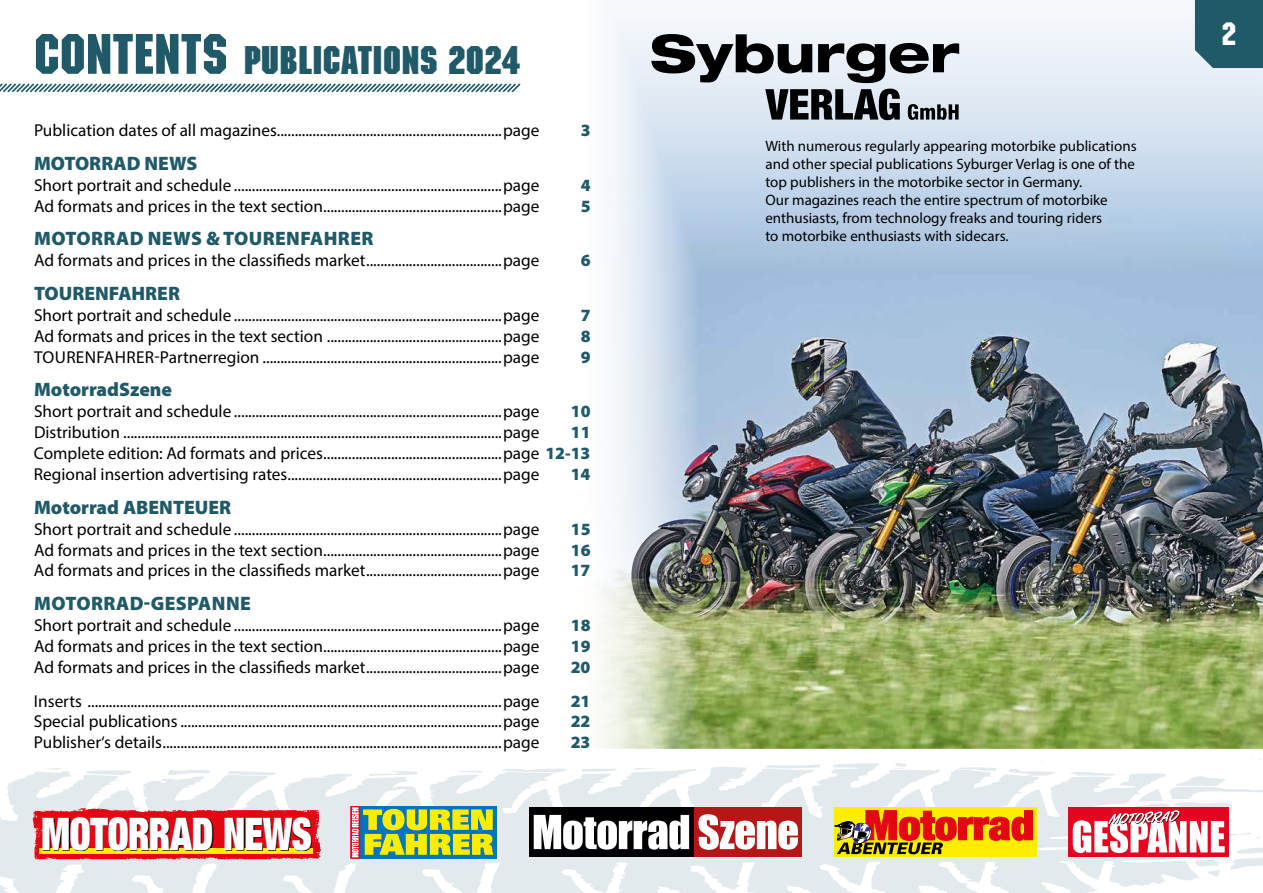
<style>
.page{position:relative;width:1263px;height:893px;background:#fff}
.page>*{position:absolute;margin:0;border:0;box-sizing:border-box;transform-origin:0 0}
.t1{font:900 condensed 45.15px "Helvetica Neue LT Std";letter-spacing:-.01em;color:#fff;scale:.83 1}
.t2{font:700 39px "Machine Std";letter-spacing:-.005em;color:#205a69}
.t3{font:31.5px "Machine Std";color:#fff}
.t4{font:900 19.5px "Myriad Pro";color:#205a69}
.t5{font:900 19.5px "Myriad Pro";letter-spacing:.02em;color:#205a69}
.t6{font:17.25px/20.9px "Myriad Pro";color:#000;text-align:justify}
.t7{font:900 17.25px "Myriad Pro";color:#205a69}
.t8{font:15px/18px "Myriad Pro";color:#000}
.s1{font-weight:400;font-size:55.5px}
.s2{font-weight:900;color:#205a69}
</style>
<div class="page">
<svg style="left:611px;top:0;width:652px;height:176px"></svg>
<img style="left:600px;top:176px;width:663px;height:572px">
<svg style="left:0;top:762px;width:1199px;height:131px;fill:#e3eaed"></svg>
<svg style="left:501px;top:769px;width:66px;height:4px"></svg>
<svg style="left:86px;top:770px;width:45px;height:5px"></svg>
<svg style="left:167px;top:770px;width:43px;height:5px"></svg>
<svg style="left:765px;top:765px;width:55px;height:3px"></svg>
<svg style="left:227px;top:771px;width:49px;height:4px"></svg>
<svg style="left:581px;top:768px;width:36px;height:4px"></svg>
<svg style="left:955px;top:767px;width:42px;height:4px"></svg>
<svg style="left:457px;top:771px;width:26px;height:2px"></svg>
<svg style="left:44px;top:767px;width:19px;height:3px"></svg>
<svg style="left:634px;top:768px;width:21px;height:2px"></svg>
<svg style="left:893px;top:763px;width:14px;height:6px"></svg>
<svg style="left:369px;top:771px;width:52px;height:5px"></svg>
<div style="left:1195px;top:0;width:68px;height:68px;background:#205a69"></div>
<img style="left:24px;top:805px;width:299px;height:62px">
<div style="left:40px;top:848px;width:273px;height:6px;background:#ffed00"></div>
<img style="left:43px;top:817px;width:269px;height:34px">
<div style="left:529px;top:808px;width:166px;height:49px;background:#000"></div>
<div style="left:695px;top:808px;width:107px;height:49px;background:#b61615"></div>
<svg style="left:534px;top:814px;width:264px;height:36px"></svg>
<svg style="left:1070px;top:771px;width:193px;height:106px"></svg>
<div style="left:834px;top:808px;width:202px;height:49px;background:#ffed00"></div>
<svg style="left:835px;top:810px;width:198px;height:44px"></svg>
<div style="left:360px;top:806px;width:137px;height:53px;background:#0075bf"></div>
<svg style="left:350px;top:806px;width:143px;height:53px"></svg>
<svg style="left:765px;top:89px;width:193px;height:31px"></svg>
<svg style="left:651px;top:34px;width:308px;height:49px"></svg>
<svg style="left:0;top:83px;width:521px;height:10px"></svg>
<img style="left:682px;top:445px;width:36px;height:59px">
<h2 class="t2" style="left:34px;top:37px;width:488px"><span class="s1">CONTENTS</span> PUBLICATIONS 2024</h2>
<p class="t6" style="left:34px;top:120px;width:507px">Publication dates of all magazines...............................................................page</p>
<p class="t7" style="left:581px;top:121px;width:11px">3</p>
<p class="t4" style="left:34px;top:152px;width:165px">MOTORRAD NEWS</p>
<p class="t6" style="left:34px;top:174px;width:507px">Short portrait and schedule ...........................................................................page</p>
<p class="t7" style="left:581px;top:175px;width:11px">4</p>
<p class="t6" style="left:34px;top:195px;width:507px">Ad formats and prices in the text section..................................................page</p>
<p class="t7" style="left:581px;top:196px;width:11px">5</p>
<p class="t5" style="left:34px;top:228px;width:341px">MOTORRAD NEWS &amp; TOURENFAHRER</p>
<p class="t6" style="left:34px;top:250px;width:507px">Ad formats and prices in the classifieds market......................................page</p>
<p class="t7" style="left:581px;top:251px;width:11px">6</p>
<p class="t4" style="left:34px;top:282px;width:148px">TOURENFAHRER</p>
<p class="t6" style="left:34px;top:304px;width:507px">Short portrait and schedule ...........................................................................page</p>
<p class="t7" style="left:581px;top:305px;width:11px">7</p>
<p class="t6" style="left:34px;top:325px;width:507px">Ad formats and prices in the text section .................................................page</p>
<p class="t7" style="left:581px;top:326px;width:11px">8</p>
<p class="t6" style="left:34px;top:346px;width:507px">TOURENFAHRER-Partnerregion ...................................................................page</p>
<p class="t7" style="left:581px;top:347px;width:11px">9</p>
<p class="t4" style="left:34px;top:379px;width:140px">MotorradSzene</p>
<p class="t6" style="left:34px;top:401px;width:507px">Short portrait and schedule ...........................................................................page</p>
<p class="t7" style="left:571px;top:402px;width:21px">10</p>
<p class="t6" style="left:34px;top:422px;width:507px">Distribution ..........................................................................................................page</p>
<p class="t6" style="left:34px;top:422px;width:558px;text-indent:537px"><span class="s2">11<br></span>Complete edition: Ad formats and prices..................................................page <span class="s2">12-13<br></span>Regional insertion advertising rates............................................................page</p>
<p class="t7" style="left:571px;top:464px;width:21px">14</p>
<p class="t4" style="left:34px;top:496px;width:199px">Motorrad ABENTEUER</p>
<p class="t6" style="left:34px;top:518px;width:507px">Short portrait and schedule ...........................................................................page</p>
<p class="t7" style="left:571px;top:519px;width:21px">15</p>
<p class="t6" style="left:34px;top:539px;width:507px">Ad formats and prices in the text section..................................................page</p>
<p class="t7" style="left:571px;top:540px;width:21px">16</p>
<p class="t6" style="left:34px;top:560px;width:507px">Ad formats and prices in the classifieds market......................................page</p>
<p class="t7" style="left:571px;top:561px;width:21px">17</p>
<p class="t5" style="left:34px;top:592px;width:218px">MOTORRAD-GESPANNE</p>
<p class="t6" style="left:34px;top:615px;width:507px">Short portrait and schedule ...........................................................................page</p>
<p class="t7" style="left:571px;top:615px;width:21px">18</p>
<p class="t6" style="left:34px;top:635px;width:507px">Ad formats and prices in the text section..................................................page</p>
<p class="t7" style="left:571px;top:636px;width:21px">19</p>
<p class="t6" style="left:34px;top:656px;width:507px">Ad formats and prices in the classifieds market......................................page</p>
<p class="t7" style="left:571px;top:657px;width:21px">20</p>
<p class="t6" style="left:34px;top:690px;width:507px">Inserts ....................................................................................................................page</p>
<p class="t7" style="left:571px;top:691px;width:21px">21</p>
<p class="t6" style="left:34px;top:711px;width:507px">Special publications ..........................................................................................page</p>
<p class="t7" style="left:571px;top:712px;width:21px">22</p>
<p class="t6" style="left:34px;top:732px;width:507px">Publisher‘s details...............................................................................................page</p>
<p class="t7" style="left:571px;top:733px;width:21px">23</p>
<h1 class="t1" style="left:41px;top:805px;width:328px">MOTORRAD NEWS</h1>
<p class="t8" style="left:765px;top:137px;width:373px">With numerous regularly appearing motorbike publications and other special publications Syburger Verlag is one of the top publishers in the motorbike sector in Germany.<br>Our magazines reach the entire spectrum of motorbike enthusiasts, from technology freaks and touring riders<br>to motorbike enthusiasts with sidecars.</p>
<h3 class="t3" style="left:1222px;top:16px;width:16px">2</h3>
</div>
